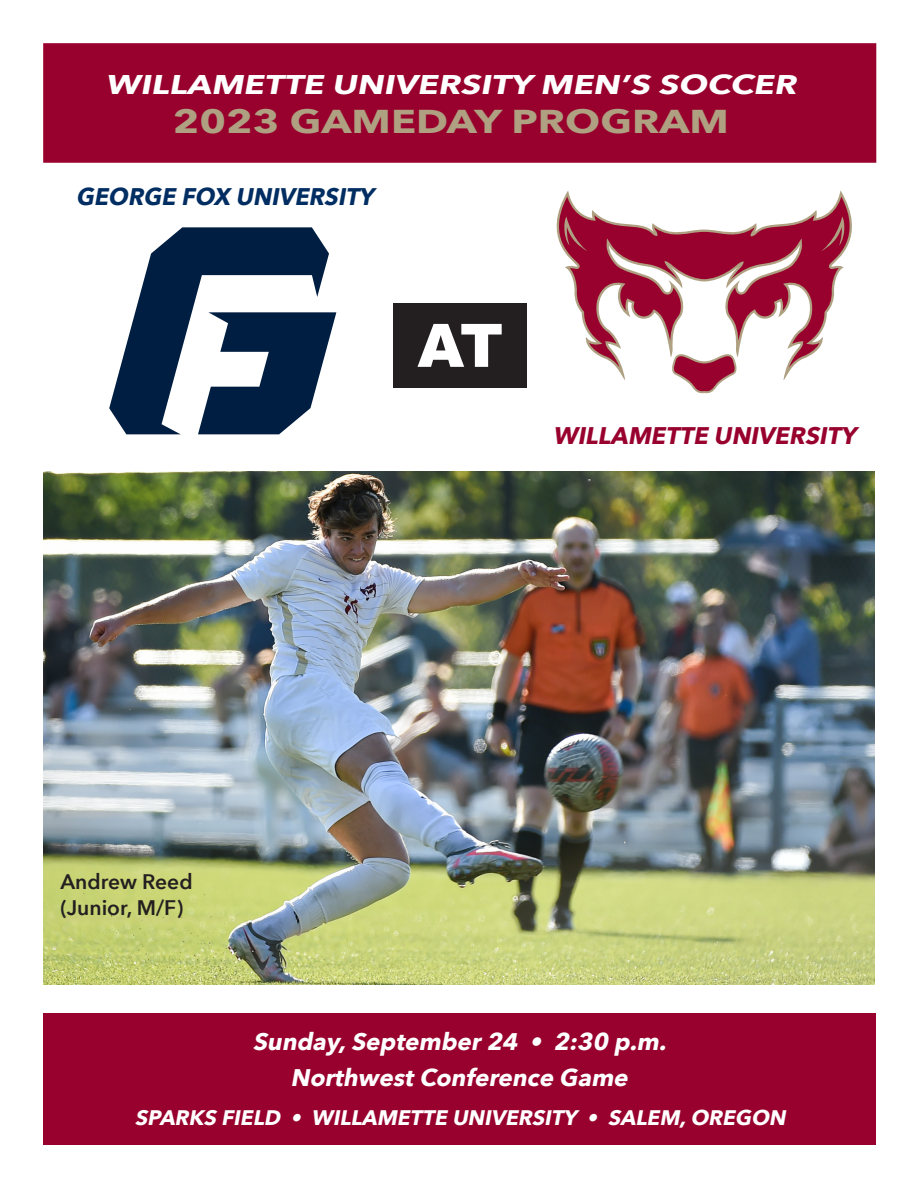
<style>
.page{position:relative;width:918px;height:1188px;background:#fff}
.page>*{position:absolute;margin:0;border:0;box-sizing:border-box;transform-origin:0 0}
.t1{font:900 60px "Arial";color:#fff}
.t2{font:700 33px "Avenir Next";color:#aea081;scale:1.25 1}
.t3{font:italic 700 27px "Avenir Next";color:#fff;scale:1.25 1}
.t4{font:italic 700 24px/36px "Avenir Next";color:#fff;text-align:center}
.t5{font:italic 700 24px "Avenir Next";color:#98012d}
.t6{font:italic 700 24px "Avenir Next";color:#002d62}
.t7{font:italic 700 21px "Avenir Next";color:#fff}
.t8{font:600 21px/25.2px "Avenir Next";color:#231f20}
</style>
<div class="page">
<div style="left:43px;top:1013px;width:833px;height:131px;background:#98012d"></div>
<img style="left:43px;top:472px;width:832px;height:513px">
<div style="left:43px;top:43px;width:833px;height:120px;background:#98012d;border:2px solid #98012d"></div>
<div style="left:394px;top:303px;width:133px;height:84px;background:#231f20"></div>
<svg style="left:557px;top:197px;width:295px;height:170px"></svg>
<svg style="left:671px;top:354px;width:66px;height:39px"></svg>
<svg style="left:109px;top:227px;width:227px;height:207px;fill:#001e41"></svg>
<p class="t3" style="left:106px;top:61px;width:560px">WILLAMETTE UNIVERSITY MEN’S SOCCER</p>
<p class="t2" style="left:173px;top:93px;width:446px">2023 GAMEDAY PROGRAM</p>
<p class="t6" style="left:76px;top:176px;width:307px">GEORGE FOX UNIVERSITY</p>
<p class="t1" style="left:417px;top:302px;width:87px">AT</p>
<p class="t5" style="left:553px;top:415px;width:312px">WILLAMETTE UNIVERSITY</p>
<p class="t8" style="left:60px;top:869px;width:134px">Andrew Reed (Junior, M/F)</p>
<p class="t4" style="left:253px;top:1023px;width:422px">Sunday,September24 • 2:30 p.m.<br>NorthwestConference Game</p>
<p class="t7" style="left:135px;top:1099px;width:659px">SPARKS FIELD • WILLAMETTE UNIVERSITY • SALEM,OREGON</p>
</div>
